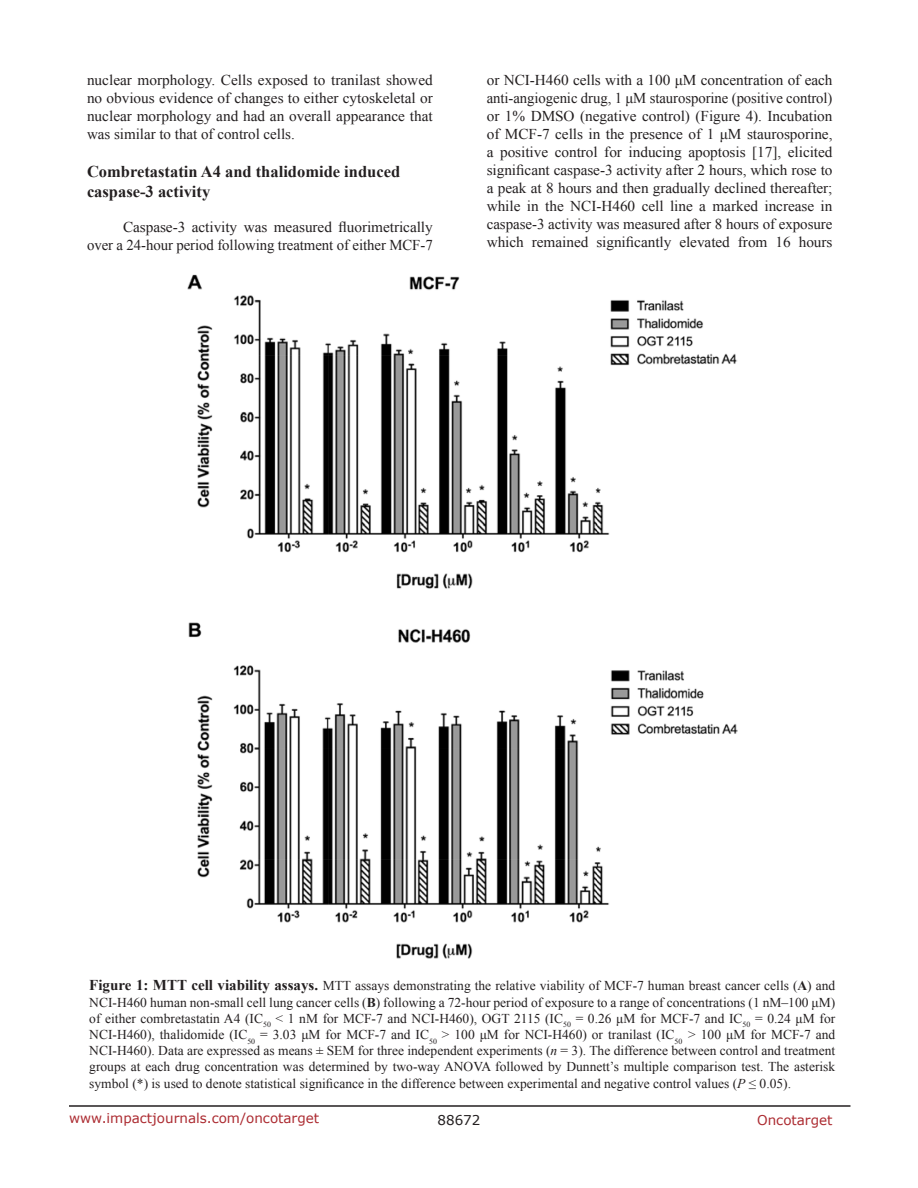
<style>
.page{position:relative;width:918px;height:1188px;background:#fff}
.page>*{position:absolute;margin:0;border:0;box-sizing:border-box;transform-origin:0 0}
.SubHeading_middle{font:700 16.5px/19.8px "Times New Roman";color:#231f20}
.BodyText{font:15px/18px "Times New Roman";letter-spacing:-.005em;color:#231f20;text-align:justify}
.FigureText{font:13.5px/16.2px "Times New Roman";color:#231f20;text-align:justify}
.t1{font:13.5px "Verdana";color:#ac2b31}
.t2{font:13.5px "Verdana";color:#231f20}
.s1{font-weight:700;font-size:15px}
.s2{font-weight:700}
.s3{font-style:italic}
</style>
<div class="page">
<hr style="left:69px;top:1105px;width:781px;height:2px;background:#231f20">
<img style="left:187px;top:274px;width:550px;height:684px">
<p class="BodyText" style="left:87px;top:71px;width:347px">nuclear morphology. Cells exposed to tranilast showed no obvious evidence of changes to either cytoskeletal or nuclear morphology and had an overall appearance that was similar to that of control cells.</p>
<p class="SubHeading_middle" style="left:87px;top:161px;width:315px">Combretastatin A4 and thalidomide induced caspase-3 activity</p>
<p class="BodyText" style="left:87px;top:217px;width:347px;text-align:right">Caspase-3 activity was measured fluorimetrically<br>over a 24-hour period following treatment of either MCF-7</p>
<p class="BodyText" style="left:487px;top:71px;width:347px">or NCI-H460 cells with a 100 μM concentration of each anti-angiogenic drug, 1 μM staurosporine (positive control) or 1% DMSO (negative control) (Figure 4). Incubation of MCF-7 cells in the presence of 1 μM staurosporine, a positive control for inducing apoptosis [17], elicited significant caspase-3 activity after 2 hours, which rose to a peak at 8 hours and then gradually declined thereafter; while in the NCI-H460 cell line a marked increase in caspase-3 activity was measured after 8 hours of exposure which remained significantly elevated from 16 hours</p>
<p class="FigureText" style="left:89px;top:978px;width:748px"><span class="s1">Figure 1: MTT cell viability assays.</span> MTT assays demonstrating the relative viability of MCF-7 human breast cancer cells (<span class="s2">A</span>) and NCI-H460 human non-small cell lung cancer cells (<span class="s2">B</span>) following a 72-hour period of exposure to a range of concentrations (1 nM–100 μM) of either combretastatin A4 (IC<sub>50</sub> &lt; 1 nM for MCF-7 and NCI-H460), OGT 2115 (IC<sub>50</sub> = 0.26 μM for MCF-7 and IC<sub>50</sub> = 0.24 μM for NCI-H460), thalidomide (IC<sub>50</sub> = 3.03 μM for MCF-7 and IC<sub>50</sub> &gt; 100 μM for NCI-H460) or tranilast (IC<sub>50</sub> &gt; 100 μM for MCF-7 and NCI-H460). Data are expressed as means ± SEM for three independent experiments (<span class="s3">n</span> = 3). The difference between control and treatment groups at each drug concentration was determined by two-way ANOVA followed by Dunnett’s multiple comparison test. The asterisk symbol (*) is used to denote statistical significance in the difference between experimental and negative control values (<span class="s3">P</span> ≤ 0.05).</p>
<p class="t1" style="left:69px;top:1109px;width:252px">www.impactjournals.com/oncotarget</p>
<p class="t2" style="left:438px;top:1111px;width:44px">88672</p>
<p class="t1" style="left:757px;top:1111px;width:77px">Oncotarget</p>
</div>
